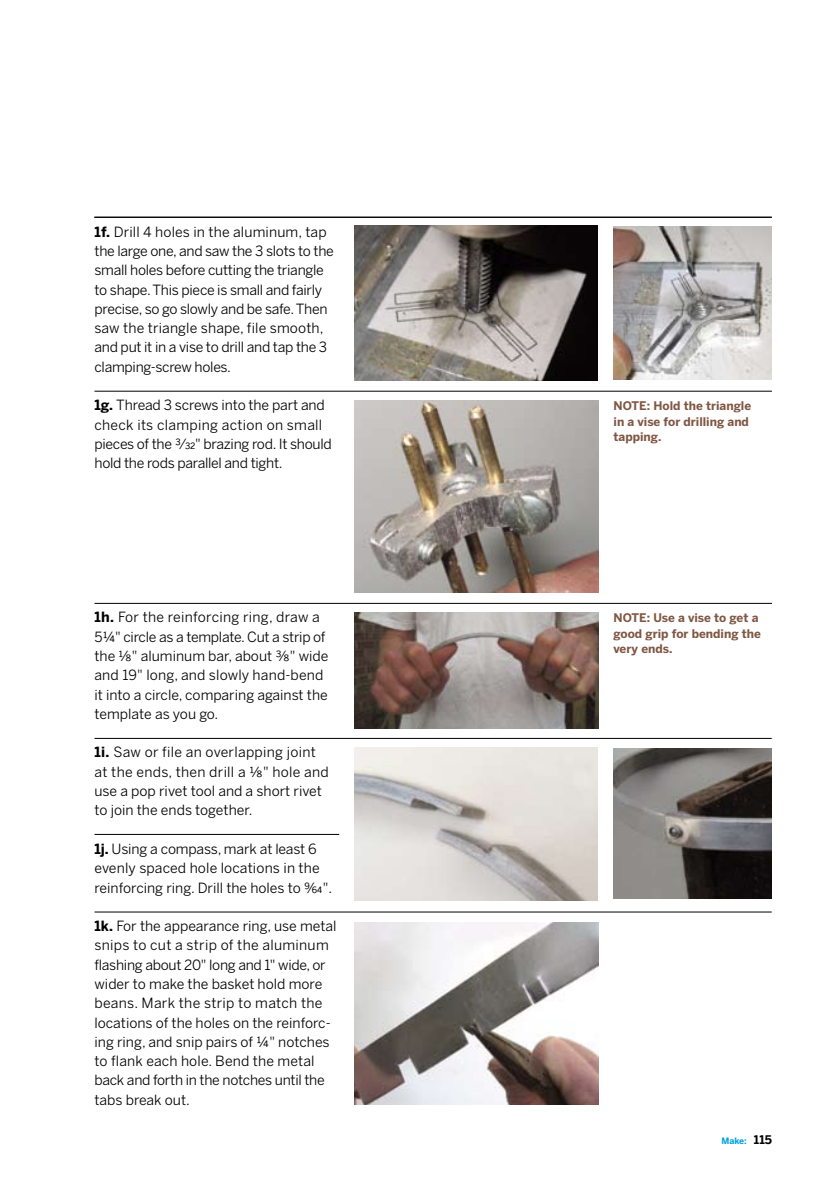
<style>
.page{position:relative;width:835px;height:1182px;background:#fff}
.page>*{position:absolute;margin:0;border:0;box-sizing:border-box;transform-origin:0 0}
.t1{font:14px/19.2px "Benton Sans";color:#000}
.t2{font:14px/19.2px "Benton Sans";letter-spacing:-.02em;color:#000}
.t3{font:700 11.9px/15.2px "Benton Sans";color:#7f5744}
.t4{font:700 8.75px "Benton Sans";color:#00a2e3}
.s1{font-weight:700}
.s2{font-family:"Benton Sans Frac BK"}
.s3{font-size:11.9px;color:#000}
</style>
<div class="page">
<img style="left:355px;top:400px;width:243px;height:193px">
<img style="left:354px;top:226px;width:243px;height:154px">
<hr style="left:94px;top:217px;width:678px;height:1px;background:#000">
<img style="left:613px;top:226px;width:159px;height:153px">
<hr style="left:94px;top:391px;width:678px;height:1px;background:#000">
<hr style="left:95px;top:603px;width:677px;height:1px;background:#000">
<hr style="left:95px;top:738px;width:676px;height:1px;background:#000">
<img style="left:355px;top:612px;width:243px;height:116px">
<img style="left:354px;top:747px;width:244px;height:153px">
<img style="left:613px;top:748px;width:158px;height:150px">
<hr style="left:95px;top:911px;width:676px;height:1px;background:#000">
<img style="left:355px;top:922px;width:243px;height:182px">
<hr style="left:95px;top:834px;width:244px;height:1px;background:#000">
<p class="t2" style="left:94px;top:222px;width:241px"><span class="s1">1f.</span> Drill 4 holes in the aluminum, tap the large one, and saw the 3 slots to the small holes before cutting the triangle to shape. This piece is small and fairly precise, so go slowly and be safe. Then saw the triangle shape, file smooth, and put it in a vise to drill and tap the 3 clamping-screw holes.</p>
<p class="t2" style="left:94px;top:395px;width:239px"><span class="s1">1g.</span> Thread 3 screws into the part and check its clamping action on small pieces of the <span class="s2">r</span>" brazing rod. It should hold the rods parallel and tight.</p>
<p class="t1" style="left:94px;top:607px;width:235px"><span class="s1">1h.</span> For the reinforcing ring, draw a 5¼" circle as a template. Cut a strip of the <span class="s2">1</span>" aluminum bar, about <span class="s2">2</span>" wide and 19" long, and slowly hand-bend it into a circle, comparing against the template as you go.</p>
<p class="t1" style="left:94px;top:742px;width:236px"><span class="s1">1i.</span> Saw or file an overlapping joint at the ends, then drill a <span class="s2">1</span>" hole and use a pop rivet tool and a short rivet to join the ends together.</p>
<p class="t1" style="left:94px;top:839px;width:239px"><span class="s1">1j.</span> Using a compass, mark at least 6 evenly spaced hole locations in the reinforcing ring. Drill the holes to <span class="s2">T</span>".</p>
<p class="t1" style="left:94px;top:916px;width:244px"><span class="s1">1k.</span> For the appearance ring, use metal snips to cut a strip of the aluminum flashing about 20" long and 1" wide, or wider to make the basket hold more beans. Mark the strip to match the locations of the holes on the reinforc&shy;ing ring, and snip pairs of ¼" notches to flank each hole. Bend the metal back and forth in the notches until the tabs break out.</p>
<p class="t3" style="left:613px;top:398px;width:18px">NOTE</p>
<p class="t3" style="left:613px;top:398px;width:139px;text-indent:33px">: Hold the triangle in a vise for drilling and tapping.</p>
<p class="t3" style="left:613px;top:610px;width:18px">NOTE</p>
<p class="t3" style="left:613px;top:610px;width:149px;text-indent:33px">: Use a vise to get a good grip for bending the very ends.</p>
<p class="t4" style="left:721px;top:1134px;width:52px">Make: <span class="s3">115</span></p>
</div>
